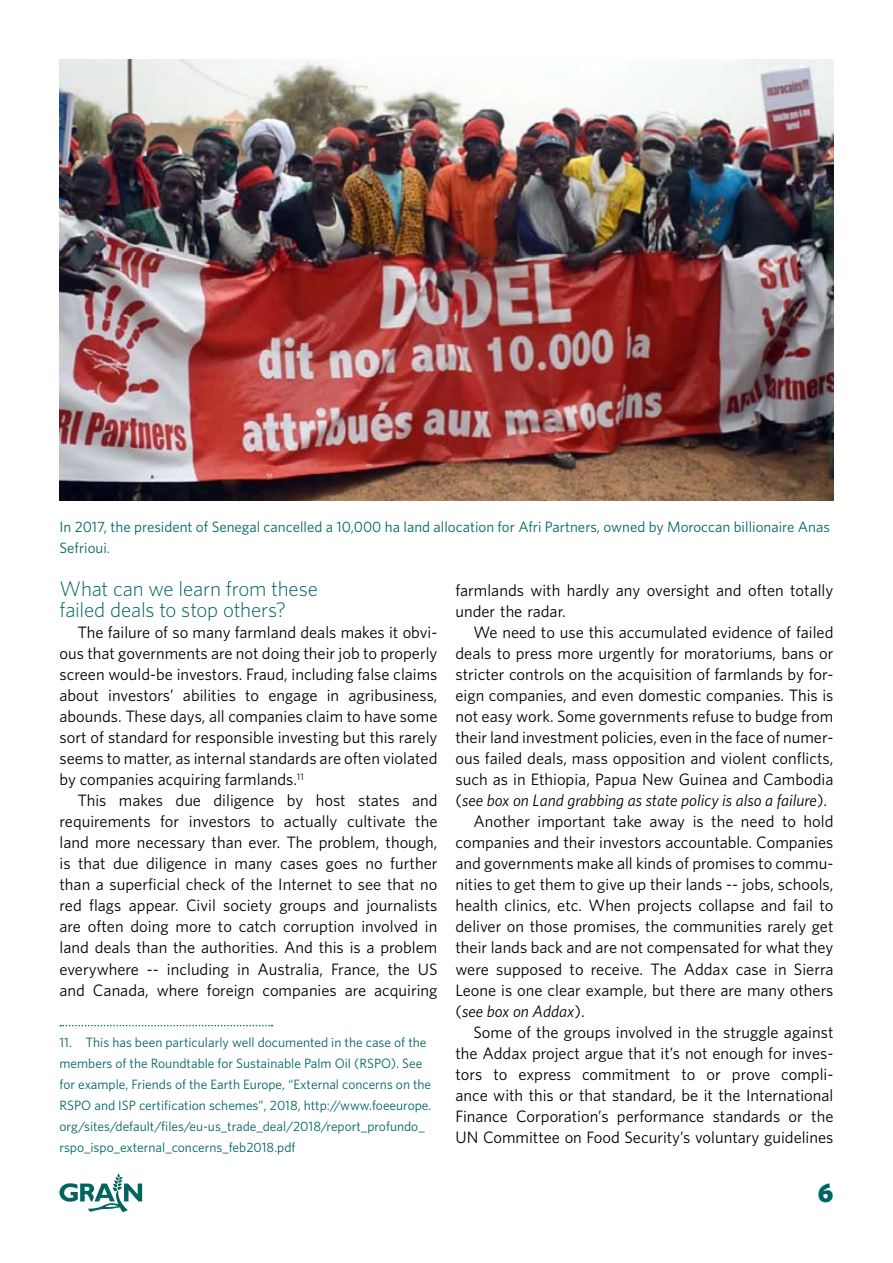
<style>
.page{position:relative;width:893px;height:1263px;background:#fff}
.page>*{position:absolute;margin:0;border:0;box-sizing:border-box;transform-origin:0 0}
.t1{font:900 27px "Whitney";color:#006561}
.Subtitle{font:300 21px/21px "Whitney";letter-spacing:-.01em;color:#006561}
.Footnote{font:16.5px/21px "Whitney";color:#000;text-align:justify}
.Photo_caption{font:15px/21px "Whitney";color:#006561}
.Footnote-2{font:13.5px/21px "Whitney";color:#006561}
.s1{font-style:italic}
</style>
<div class="page">
<svg style="left:60px;top:1173px;width:82px;height:39px"></svg>
<svg style="left:60px;top:1025px;width:212px;height:1px"></svg>
<img style="left:60px;top:60px;width:773px;height:441px">
<p class="Photo_caption" style="left:60px;top:516px;width:772px">In 2017, the president of Senegal cancelled a 10,000 ha land allocation for Afri Partners, owned by Moroccan billionaire Anas<br>Sefrioui.</p>
<p class="Subtitle" style="left:60px;top:578px;width:260px">What can we learn from these failed deals to stop others?</p>
<p class="Footnote" style="left:60px;top:622px;width:379px;text-indent:18px">The failure of so many farmland deals makes it obvi&shy;ous that governments are not doing their job to properly screen would-be investors. Fraud, including false claims about investors’ abilities to engage in agribusiness, abounds. These days, all companies claim to have some sort of standard for responsible investing but this rarely seems to matter, as internal standards are often violated by companies acquiring farmlands.<sup>11</sup></p>
<p class="Footnote" style="left:60px;top:790px;width:379px;text-indent:18px">This makes due diligence by host states and requirements for investors to actually cultivate the land more necessary than ever. The problem, though, is that due diligence in many cases goes no further than a superficial check of the Internet to see that no red flags appear. Civil society groups and journalists are often doing more to catch corruption involved in land deals than the authorities. And this is a problem everywhere -- including in Australia, France, the US and Canada, where foreign companies are acquiring</p>
<p class="Footnote-2" style="left:60px;top:1031px;width:373px">11. This has been particularly well documented in the case of the members of the Roundtable for Sustainable Palm Oil (RSPO). See for example, Friends of the Earth Europe, “External concerns on the RSPO and ISP certification schemes”, 2018, http://www.foeeurope. org/sites/default/files/eu-us_trade_deal/2018/report_profundo_ rspo_ispo_external_concerns_feb2018.pdf</p>
<p class="Footnote" style="left:455px;top:580px;width:379px">farmlands with hardly any oversight and often totally under the radar.</p>
<p class="Footnote" style="left:455px;top:622px;width:379px;text-indent:18px">We need to use this accumulated evidence of failed deals to press more urgently for moratoriums, bans or stricter controls on the acquisition of farmlands by for&shy;eign companies, and even domestic companies. This is not easy work. Some governments refuse to budge from their land investment policies, even in the face of numer&shy;ous failed deals, mass opposition and violent conflicts, such as in Ethiopia, Papua New Guinea and Cambodia (<span class="s1">see box on Land grabbing as state policy is also a failure</span>).</p>
<p class="Footnote" style="left:455px;top:811px;width:379px;text-indent:18px">Another important take away is the need to hold companies and their investors accountable. Companies and governments make all kinds of promises to commu&shy;nities to get them to give up their lands -- jobs, schools, health clinics, etc. When projects collapse and fail to deliver on those promises, the communities rarely get their lands back and are not compensated for what they were supposed to receive. The Addax case in Sierra Leone is one clear example, but there are many others (<span class="s1">see box on Addax</span>).</p>
<p class="Footnote" style="left:455px;top:1021px;width:379px;text-indent:18px">Some of the groups involved in the struggle against the Addax project argue that it’s not enough for inves&shy;tors to express commitment to or prove compli&shy;ance with this or that standard, be it the International Finance Corporation’s performance standards or the UN Committee on Food Security’s voluntary guidelines</p>
<h1 class="t1" style="left:818px;top:1176px;width:17px">6</h1>
</div>
